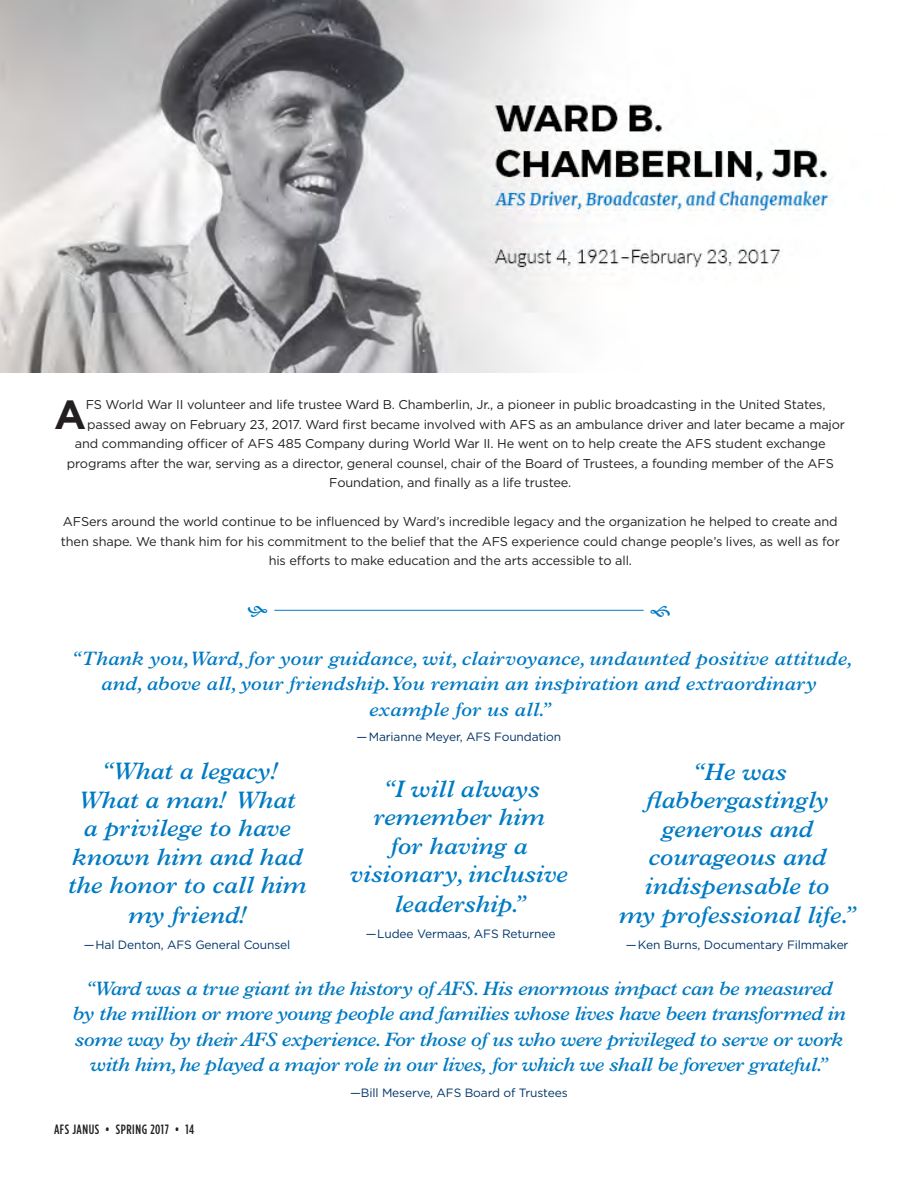
<style>
.page{position:relative;width:918px;height:1188px;background:#fff}
.page>*{position:absolute;margin:0;border:0;box-sizing:border-box;transform-origin:0 0}
.t1{font:700 40.65px "Gotham";color:#231f20}
.t2{font:italic 600 24px/28.8px "Plantin Std";color:#007bc3;text-align:center}
.t3{font:italic 600 24px/28.8px "Plantin Std";color:#007ac2;text-align:center}
.t4{font:italic 600 19.5px/25.5px "Plantin Std";letter-spacing:-.02em;color:#007ac2;text-align:center}
.t5{font:italic 600 19.5px/25.5px "Plantin Std";letter-spacing:.01em;color:#007ac2;text-align:center}
.t6{font:500 13.5px "Gotham Condensed";letter-spacing:.04em;color:#231f20}
.t7{font:12.75px/19.5px "Gotham";letter-spacing:-.01em;color:#231f20;text-align:center}
.t8{font:12px "Gotham";letter-spacing:-.01em;color:#003468}
</style>
<div class="page">
<img style="left:0;top:0;width:833px;height:373px">
<hr style="left:274px;top:610px;width:370px;height:1px;background:#007ac2">
<p class="t1" style="left:54px;top:388px;width:34px">A</p>
<p class="t7" style="left:86px;top:395px;width:741px">FS World War II volunteer and life trustee Ward B. Chamberlin, Jr., a pioneer in public broadcasting in the United States,</p>
<p class="t7" style="left:87px;top:414px;width:759px">passed away on February 23, 2017. Ward first became involved with AFS as an ambulance driver and later became a major</p>
<p class="t7" style="left:75px;top:434px;width:752px">and commanding officer of AFS 485 Company during World War II. He went on to help create the AFS student exchange</p>
<p class="t7" style="left:67px;top:453px;width:769px">programs after the war, serving as a director, general counsel, chair of the Board of Trustees, a founding member of the AFS</p>
<p class="t7" style="left:329px;top:473px;width:244px">Foundation, and finally as a life trustee.</p>
<p class="t7" style="left:61px;top:512px;width:780px">AFSers around the world continue to be influenced by Ward’s incredible legacy and the organization he helped to create and then shape. We thank him for his commitment to the belief that the AFS experience could change people’s lives, as well as for his efforts to make education and the arts accessible to all.</p>
<p class="t5" style="left:71px;top:646px;width:783px">“Thank you, Ward, for your guidance, wit, clairvoyance, undaunted positive attitude, and, above all, your friendship. You remain an inspiration and extraordinary example for us all.”</p>
<p class="t8" style="left:357px;top:730px;width:206px">—Marianne Meyer, AFS Foundation</p>
<p class="t3" style="left:68px;top:757px;width:240px">“What a legacy!<br>What a man! What<br>a privilege to have known him and had the honor to call him my friend!</p>
<p class="t8" style="left:84px;top:937px;width:208px">—Hal Denton, AFS General Counsel</p>
<p class="t2" style="left:619px;top:757px;width:239px">“He was flabbergastingly generous and courageous and indispensable to<br>my professional life.”</p>
<p class="t8" style="left:626px;top:937px;width:224px">—Ken Burns, Documentary Filmmaker</p>
<p class="t4" style="left:72px;top:976px;width:775px">“Ward was a true giant in the history of AFS. His enormous impact can be measured by the million or more young people and families whose lives have been transformed in some way by their AFS experience. For those of us who were privileged to serve or work with him, he played a major role in our lives, for which we shall be forever grateful.”</p>
<p class="t8" style="left:350px;top:1085px;width:219px">—Bill Meserve, AFS Board of Trustees</p>
<p class="t6" style="left:54px;top:1122px;width:142px">AFS JANUS • SPRING 2017 • 14</p>
<p class="t2" style="left:350px;top:775px;width:219px">“I will always remember him<br>for having a visionary, inclusive leadership.”</p>
<p class="t8" style="left:366px;top:926px;width:191px">—Ludee Vermaas, AFS Returnee</p>
</div>
